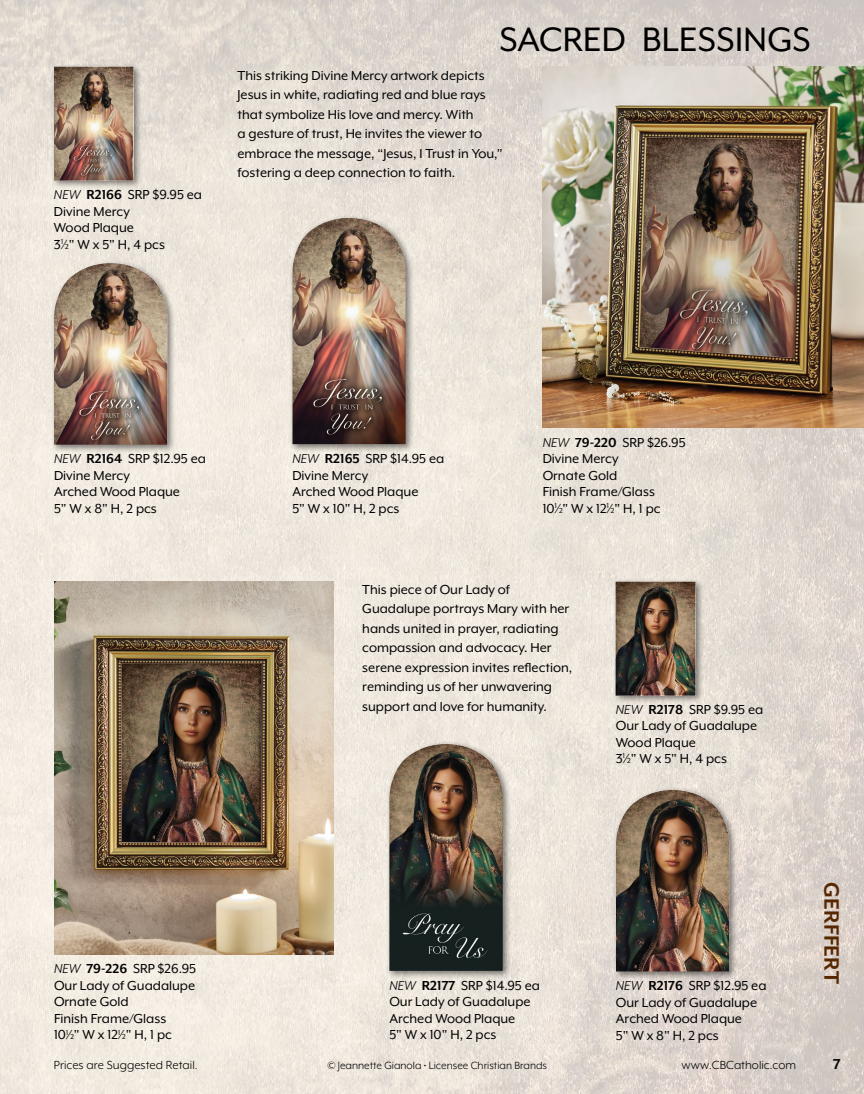
<style>
.page{position:relative;width:864px;height:1094px;background:#fff}
.page>*{position:absolute;margin:0;border:0;box-sizing:border-box;transform-origin:0 0}
.t1{font:39px "Mr Eaves XL Mod OT";letter-spacing:.01em;color:#000}
.t2{font:700 24px "Mr Eaves XL Mod OT";color:#572700}
.t3{font:700 16.5px "Mr Eaves XL Mod OT";color:#000}
.t4{font:15px/16.5px "Mr Eaves XL Mod OT";color:#000}
.t5{font:13.5px "Mr Eaves XL Mod OT";color:#000}
.t6{font:12px "Mr Eaves XL Mod OT";color:#000}
.s1{font-style:italic}
.s2{font-weight:700}
.s3{font-size:8.25px}
</style>
<div class="page">
<img style="left:0;top:0;width:864px;height:1094px">
<div style="left:613px;top:786px;width:125px;height:194px;background:#000;opacity:.5"></div>
<img style="left:616px;top:790px;width:113px;height:54px">
<div style="left:50px;top:64px;width:92px;height:125px;background:#000;opacity:.5"></div>
<img style="left:54px;top:67px;width:79px;height:113px">
<div style="left:51px;top:260px;width:125px;height:193px;background:#000;opacity:.5"></div>
<img style="left:54px;top:263px;width:113px;height:54px">
<div style="left:289px;top:215px;width:126px;height:238px;background:#000;opacity:.5"></div>
<img style="left:293px;top:218px;width:113px;height:54px">
<div style="left:386px;top:740px;width:126px;height:239px;background:#000;opacity:.5"></div>
<img style="left:389px;top:744px;width:114px;height:54px">
<div style="left:612px;top:578px;width:92px;height:125px;background:#000;opacity:.5"></div>
<img style="left:616px;top:581px;width:79px;height:114px">
<img style="left:54px;top:581px;width:279px;height:373px">
<img style="left:543px;top:67px;width:321px;height:360px">
<h1 class="t1" style="left:500px;top:18px;width:313px">SACRED BLESSINGS</h1>
<p class="t4" style="left:54px;top:186px;width:150px"><span class="s1">NEW</span> <span class="s2">R2166</span> SRP $9.95 ea<br>Divine Mercy<br>Wood Plaque<br>3<sup>1</sup>⁄<span class="s3">2</span>" W x 5" H, 4 pcs</p>
<p class="t4" style="left:238px;top:65px;width:267px;line-height:19.5px">This striking Divine Mercy artwork depicts Jesus in white, radiating red and blue rays that symbolize His love and mercy. With<br>a gesture of trust, He invites the viewer to embrace the message, “Jesus, I Trust in You,” fostering a deep connection to faith.</p>
<p class="t4" style="left:54px;top:450px;width:153px"><span class="s1">NEW</span> <span class="s2">R2164</span> SRP $12.95 ea<br>Divine Mercy<br>Arched Wood Plaque<br>5" W x 8" H, 2 pcs</p>
<p class="t4" style="left:292px;top:450px;width:153px"><span class="s1">NEW</span> <span class="s2">R2165</span> SRP $14.95 ea<br>Divine Mercy<br>Arched Wood Plaque<br>5" W x 10" H, 2 pcs</p>
<p class="t4" style="left:543px;top:434px;width:144px"><span class="s1">NEW</span> <span class="s2">79-220</span> SRP $26.95<br>Divine Mercy<br>Ornate Gold<br>Finish Frame/Glass<br>10<sup>1</sup>⁄<span class="s3">2</span>" W x 12<sup>1</sup>⁄<span class="s3">2</span>" H, 1 pc</p>
<p class="t4" style="left:54px;top:960px;width:144px"><span class="s1">NEW</span> <span class="s2">79-226</span> SRP $26.95<br>Our Lady of Guadalupe<br>Ornate Gold<br>Finish Frame/Glass<br>10<sup>1</sup>⁄<span class="s3">2</span>" W x 12<sup>1</sup>⁄<span class="s3">2</span>" H, 1 pc</p>
<p class="t4" style="left:362px;top:579px;width:211px;line-height:19.5px">This piece of Our Lady of<br>Guadalupe portrays Mary with her hands united in prayer, radiating compassion and advocacy. Her serene expression invites reflection, reminding us of her unwavering support and love for humanity.</p>
<p class="t4" style="left:616px;top:701px;width:149px"><span class="s1">NEW</span> <span class="s2">R2178</span> SRP $9.95 ea<br>Our Lady of Guadalupe<br>Wood Plaque<br>3<sup>1</sup>⁄<span class="s3">2</span>" W x 5" H, 4 pcs</p>
<p class="t4" style="left:389px;top:976px;width:152px"><span class="s1">NEW</span> <span class="s2">R2177</span> SRP $14.95 ea<br>Our Lady of Guadalupe<br>Arched Wood Plaque<br>5" W x 10" H, 2 pcs</p>
<p class="t4" style="left:616px;top:977px;width:152px"><span class="s1">NEW</span> <span class="s2">R2176</span> SRP $12.95 ea<br>Our Lady of Guadalupe<br>Arched Wood Plaque<br>5" W x 8" H, 2 pcs</p>
<h2 class="t2" style="left:845px;top:882px;width:103px;rotate:90deg">GERFFERT</h2>
<p class="t5" style="left:54px;top:1057px;width:145px">Prices are Suggested Retail.</p>
<p class="t6" style="left:327px;top:1058px;width:221px">© Jeannette Gianola • Licensee Christian Brands</p>
<p class="t5" style="left:682px;top:1057px;width:116px">www.CBCatholic.com</p>
<p class="t3" style="left:833px;top:1055px;width:9px">7</p>
</div>
